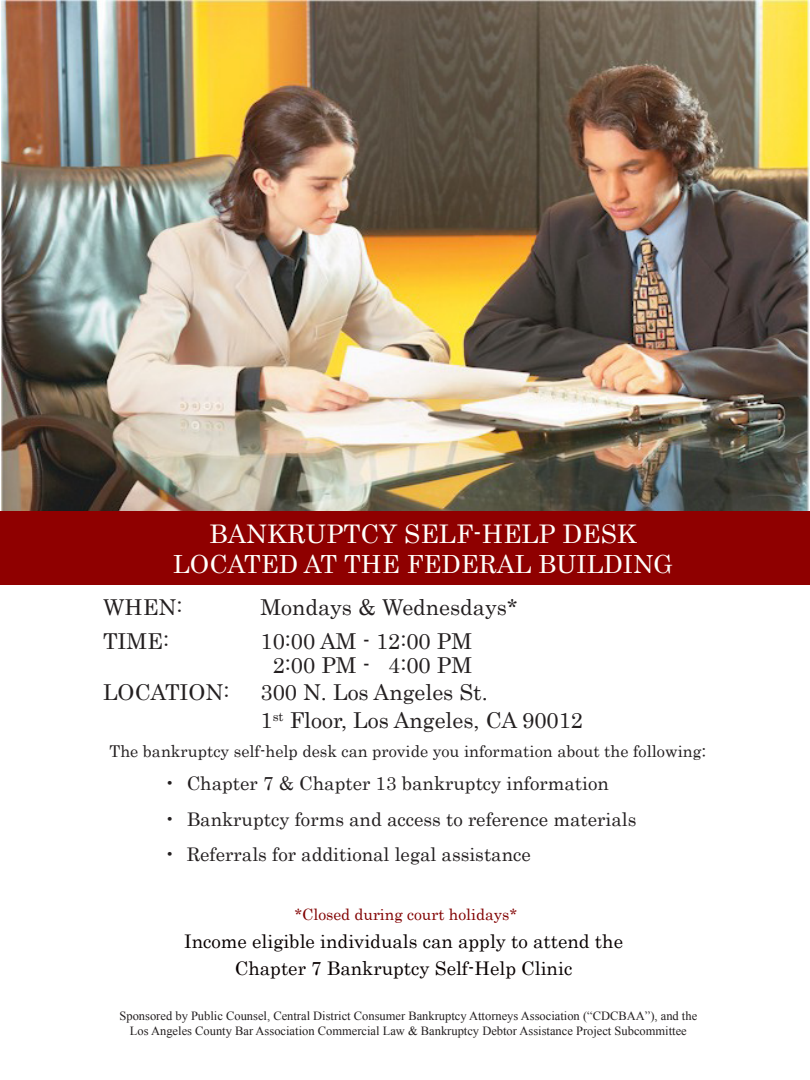
<style>
.page{position:relative;width:810px;height:1080px;background:#fff}
.page>*{position:absolute;margin:0;border:0;box-sizing:border-box;transform-origin:0 0}
.t1{font:25.62px "Century";color:#fffffc}
.t2{font:25px "Century";color:#fffffc}
.t3{font:21.88px "Century";color:#231f20}
.t4{font:18.75px "Century";color:#231f20}
.t5{font:18.75px "Century";color:#080000}
.t6{font:16.25px "Century";color:#231f20}
.t7{font:15.62px "Century";color:#810000}
.t8{font:12.5px/15px "Times New Roman";color:#231f20;text-align:center}
.s1{font-size:17.5px}
</style>
<div class="page">
<img style="left:1px;top:0;width:809px;height:512px">
<div style="left:1px;top:512px;width:809px;height:73px;background:#8f0000"></div>
<p class="t1" style="left:209px;top:512px;width:429px">BANKRUPTCY SELF-HELP DESK</p>
<p class="t2" style="left:173px;top:543px;width:501px">LOCATED AT THE FEDERAL BUILDING</p>
<p class="t3" style="left:103px;top:589px;width:81px">WHEN:</p>
<p class="t3" style="left:261px;top:589px;width:259px">Mondays &amp; Wednesdays*</p>
<p class="t3" style="left:103px;top:622px;width:68px">TIME:</p>
<p class="t3" style="left:261px;top:622px;width:213px">10:00 AM - 12:00 PM</p>
<p class="t3" style="left:273px;top:647px;width:201px">2:00 PM - 4:00 PM</p>
<p class="t3" style="left:103px;top:674px;width:128px">LOCATION:</p>
<p class="t3" style="left:261px;top:674px;width:229px">300 N. Los Angeles St.</p>
<p class="t3" style="left:261px;top:702px;width:324px">1<sup>st</sup> Floor, Los Angeles, CA 90012</p>
<p class="t6" style="left:110px;top:738px;width:598px">The bankruptcy self-help desk can provide you information about the following<span class="s1">:</span></p>
<p class="t4" style="left:164px;top:768px;width:446px">• Chapter 7 &amp; Chapter 13 bankruptcy information</p>
<p class="t4" style="left:164px;top:803px;width:474px">• Bankruptcy forms and access to reference materials</p>
<p class="t4" style="left:164px;top:839px;width:368px">• Referrals for additional legal assistance</p>
<p class="t7" style="left:294px;top:901px;width:224px">*Closed during court holidays*</p>
<p class="t5" style="left:184px;top:925px;width:440px">Income eligible individuals can apply to attend the</p>
<p class="t5" style="left:235px;top:953px;width:339px">Chapter 7 Bankruptcy Self-Help Clinic</p>
<p class="t8" style="left:120px;top:1008px;width:579px">Sponsored by Public Counsel, Central District Consumer Bankruptcy Attorneys Association (“CDCBAA”), and the<br>Los Angeles County Bar Association Commercial Law &amp; Bankruptcy Debtor Assistance Project Subcommittee</p>
</div>
